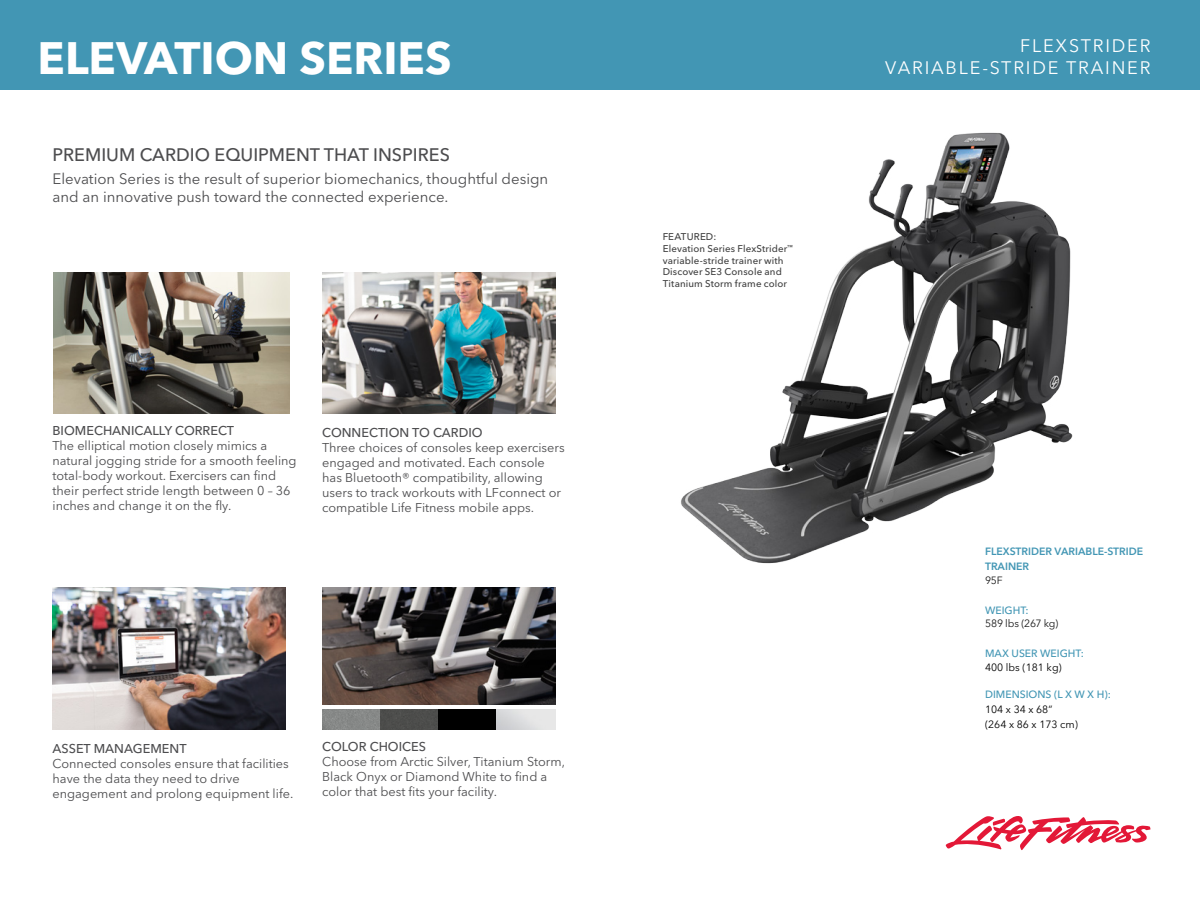
<style>
.page{position:relative;width:1200px;height:900px;background:#fff}
.page>*{position:absolute;margin:0;border:0;box-sizing:border-box;transform-origin:0 0}
.t1{font:700 45px "Avenir Next LT Pro";letter-spacing:-.005em;color:#fff}
.t2{font:500 18px "Avenir Next LT Pro";color:#4d4d4f}
.t3{font:18px/21.6px "Avenir Next LT Pro";letter-spacing:.1em;color:#fff;text-align:right}
.t4{font:15px/18px "Avenir Next LT Pro";color:#4d4d4f}
.t5{font:12.75px/15px "Avenir Next LT Pro";color:#4d4d4f}
.t6{font:500 12.75px "Avenir Next LT Pro";color:#4d4d4f}
.t7{font:500 10.5px "Avenir Next LT Pro";color:#4296b4}
.t8{font:10.5px/15px "Avenir Next LT Pro";color:#000}
.t9{font:600 10.5px/15px "Avenir Next LT Pro";color:#4296b4}
.t10{font:10.5px "Avenir Next LT Pro";letter-spacing:-.02em;color:#1a1a1a}
.t11{font:500 9.75px/11.7px "Avenir Next LT Pro";letter-spacing:.015em;color:#404040}
</style>
<div class="page">
<div style="left:0;top:0;width:1200px;height:90px;background:#4296b4"></div>
<svg style="left:946px;top:816px;width:204px;height:35px"></svg>
<img style="left:322px;top:588px;width:233px;height:117px">
<img style="left:322px;top:710px;width:233px;height:19px">
<img style="left:681px;top:132px;width:392px;height:432px">
<img style="left:322px;top:272px;width:233px;height:141px">
<img style="left:52px;top:588px;width:233px;height:141px">
<img style="left:53px;top:272px;width:237px;height:141px">
<h1 class="t1" style="left:38px;top:30px;width:416px">ELEVATION SERIES</h1>
<h2 class="t3" style="left:885px;top:35px;width:267px">FLEXSTRIDER<br>VARIABLE-STRIDE TRAINER</h2>
<h2 class="t2" style="left:52px;top:144px;width:399px">PREMIUM CARDIO EQUIPMENT THAT INSPIRES</h2>
<p class="t4" style="left:52px;top:169px;width:497px">Elevation Series is the result of superior biomechanics, thoughtful design and an innovative push toward the connected experience.</p>
<p class="t6" style="left:52px;top:423px;width:183px">BIOMECHANICALLY CORRECT</p>
<p class="t5" style="left:52px;top:439px;width:246px">The elliptical motion closely mimics a natural jogging stride for a smooth feeling total-body workout. Exercisers can find their perfect stride length between 0 – 36 inches and change it on the fly.</p>
<p class="t6" style="left:322px;top:425px;width:162px">CONNECTION TO CARDIO</p>
<p class="t5" style="left:322px;top:440px;width:244px">Three choices of consoles keep exercisers engaged and motivated. Each console has Bluetooth® compatibility, allowing users to track workouts with LFconnect or compatible Life Fitness mobile apps.</p>
<p class="t6" style="left:53px;top:741px;width:136px">ASSET MANAGEMENT</p>
<p class="t5" style="left:53px;top:756px;width:242px">Connected consoles ensure that facilities have the data they need to drive engagement and prolong equipment life.</p>
<p class="t6" style="left:322px;top:739px;width:105px">COLOR CHOICES</p>
<p class="t5" style="left:322px;top:754px;width:244px">Choose from Arctic Silver, Titanium Storm,<br>Black Onyx or Diamond White to find a color that best fits your facility.</p>
<p class="t11" style="left:663px;top:231px;width:132px">FEATURED:<br>Elevation Series FlexStrider<sup>™ </sup>variable-stride trainer with<br>Discover SE3 Console and<br>Titanium Storm frame color</p>
<p class="t9" style="left:985px;top:544px;width:160px">FLEXSTRIDER VARIABLE-STRIDE<br>TRAINER</p>
<p class="t10" style="left:985px;top:574px;width:19px">95F</p>
<p class="t7" style="left:985px;top:604px;width:45px">WEIGHT:</p>
<p class="t10" style="left:985px;top:617px;width:75px">589 lbs (267 kg)</p>
<p class="t7" style="left:985px;top:647px;width:100px">MAX USER WEIGHT:</p>
<p class="t8" style="left:985px;top:659px;width:78px">400 lbs (181 kg)</p>
<p class="t7" style="left:985px;top:688px;width:127px">DIMENSIONS (L X W X H):</p>
<p class="t8" style="left:985px;top:701px;width:94px">104 x 34 x 68”<br>(264 x 86 x 173 cm)</p>
</div>
